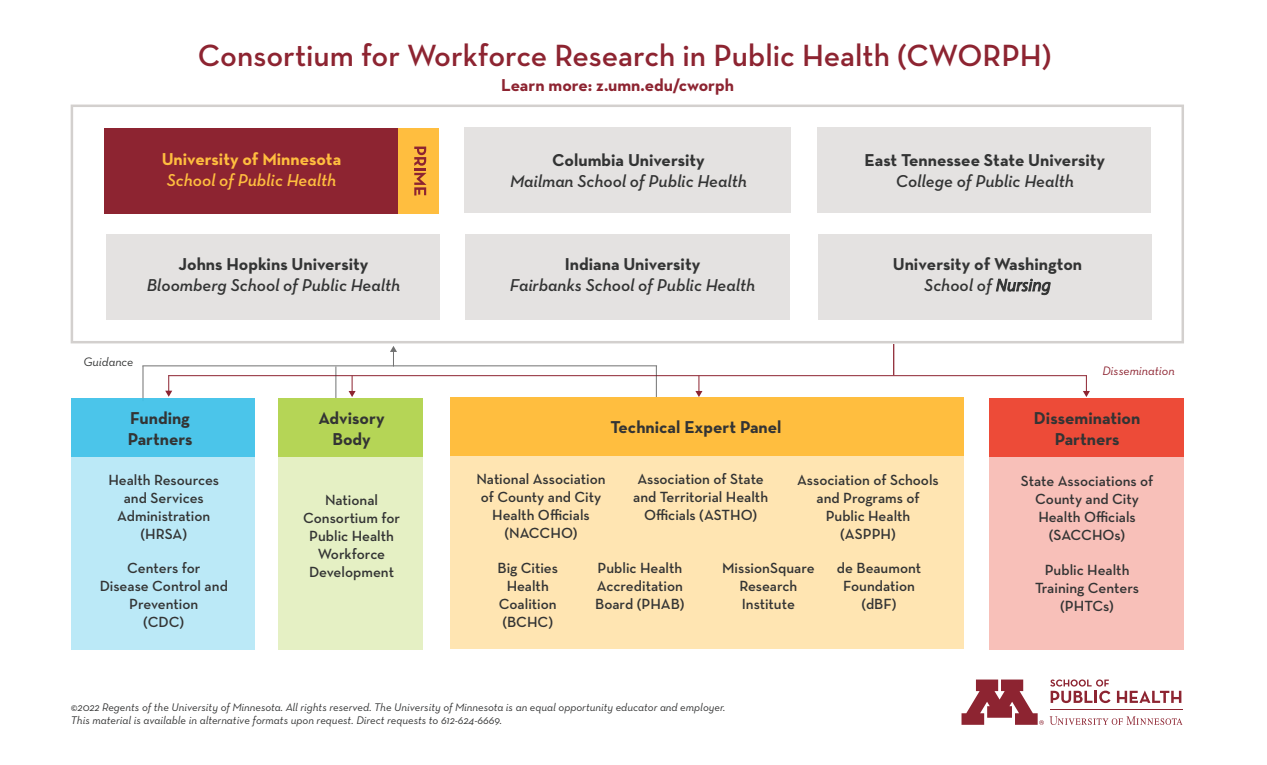
<style>
.page{position:relative;width:1267px;height:765px;background:#fff}
.page>*{position:absolute;margin:0;border:0;box-sizing:border-box;transform-origin:0 0}
.t1{font:600 31.25px "Neutraface Text";color:#8d2431}
.t2{font:700 17.5px/21px "Neutraface Text";color:#333434;text-align:center}
.t3{font:italic 600 17.5px "Neutraface Text";color:#333434}
.t4{font:700 17.5px "Neutraface Text";color:#8d2431}
.t5{font:700 17.5px "Neutraface Text";color:#ffbe3f}
.t6{font:italic 600 17.5px "Neutraface Text";color:#ffbe3f}
.t7{font:600 15px/18px "Neutraface Text";color:#333434;text-align:center}
.t8{font:italic 12.5px "Neutraface Text";color:#8d2431}
.t9{font:italic 12.5px "Neutraface Text";color:#333434}
.t10{font:italic 11.25px/13.5px "Neutraface Text";color:#333434}
.s1{font-weight:600;font-style:italic}
.s2{font-family:"Myriad Pro";font-weight:400;font-style:italic}
</style>
<div class="page">
<div style="left:71px;top:105px;width:1112px;height:238px;border:2px solid #d3d0ce"></div>
<div style="left:104px;top:128px;width:314px;height:86px;background:#8d2431"></div>
<div style="left:398px;top:128px;width:41px;height:86px;background:#ffbe3f"></div>
<svg style="left:414px;top:147px;width:12px;height:49px"></svg>
<div style="left:106px;top:234px;width:333px;height:86px;background:#e4e2e1"></div>
<div style="left:465px;top:234px;width:324px;height:86px;background:#e4e2e1"></div>
<div style="left:817px;top:234px;width:334px;height:86px;background:#e4e2e1"></div>
<div style="left:817px;top:127px;width:334px;height:86px;background:#e4e2e1"></div>
<div style="left:464px;top:127px;width:327px;height:86px;background:#e4e2e1"></div>
<hr style="left:169px;top:375px;width:917px;height:1px;background:#8d2431">
<svg style="left:165px;top:375px;width:7px;height:22px"></svg>
<svg style="left:348px;top:376px;width:7px;height:21px"></svg>
<svg style="left:695px;top:376px;width:7px;height:21px"></svg>
<svg style="left:1082px;top:376px;width:7px;height:21px"></svg>
<hr style="left:893px;top:344px;width:1px;height:31px;background:#8d2431">
<hr style="left:142px;top:365px;width:515px;height:1px;background:#333434">
<hr style="left:142px;top:366px;width:1px;height:35px;background:#333434">
<hr style="left:655px;top:366px;width:1px;height:35px;background:#333434">
<hr style="left:335px;top:366px;width:1px;height:36px;background:#333434">
<svg style="left:390px;top:346px;width:7px;height:21px"></svg>
<svg style="left:961px;top:680px;width:82px;height:45px"></svg>
<hr style="left:1049px;top:709px;width:133px;height:1px;background:#8d2431">
<svg style="left:1049px;top:716px;width:133px;height:9px"></svg>
<svg style="left:1050px;top:679px;width:60px;height:24px"></svg>
<svg style="left:1116px;top:691px;width:65px;height:12px"></svg>
<div style="left:71px;top:399px;width:184px;height:251px;background:#bbe9f7"></div>
<div style="left:71px;top:399px;width:184px;height:58px;background:#4bc5ea"></div>
<div style="left:279px;top:399px;width:144px;height:251px;background:#e5f0c4"></div>
<div style="left:279px;top:399px;width:144px;height:58px;background:#b5d556"></div>
<div style="left:989px;top:399px;width:194px;height:251px;background:#f8c0b9"></div>
<div style="left:989px;top:399px;width:194px;height:58px;background:#ed4b38"></div>
<div style="left:450px;top:397px;width:513px;height:252px;background:#ffe5b2"></div>
<div style="left:450px;top:397px;width:513px;height:59px;background:#ffbe3f"></div>
<h1 class="t1" style="left:198px;top:36px;width:855px">Consortium for Workforce Research in Public Health (CWORPH)</h1>
<p class="t5" style="left:162px;top:148px;width:181px">University of Minnesota</p>
<p class="t6" style="left:167px;top:170px;width:171px">School of Public Health</p>
<p class="t2" style="left:179px;top:253px;width:191px">Johns Hopkins University</p>
<p class="t3" style="left:147px;top:274px;width:255px">Bloomberg School of Public Health</p>
<p class="t9" style="left:83px;top:354px;width:52px">Guidance</p>
<p class="t2" style="left:128px;top:407px;width:66px;text-align:left">Funding<br>Partners</p>
<p class="t7" style="left:108px;top:471px;width:112px">Health Resources and Services<br>Administration (HRSA)</p>
<p class="t7" style="left:100px;top:559px;width:130px">Centers for<br>Disease Control and<br>Prevention<br>(CDC)</p>
<p class="t2" style="left:318px;top:407px;width:68px">Advisory<br>Body</p>
<p class="t7" style="left:303px;top:491px;width:99px">National<br>Consortium for<br>Public Health<br>Workforce<br>Development</p>
<p class="t4" style="left:501px;top:73px;width:234px">Learn more: z.umn.edu/cworph</p>
<p class="t2" style="left:552px;top:150px;width:154px">Columbia University</p>
<p class="t3" style="left:510px;top:170px;width:238px">Mailman School of Public Health</p>
<p class="t2" style="left:565px;top:253px;width:137px">Indiana University</p>
<p class="t3" style="left:510px;top:274px;width:247px">Fairbanks School of Public Health</p>
<p class="t2" style="left:610px;top:416px;width:172px">Technical Expert Panel</p>
<p class="t2" style="left:864px;top:150px;width:242px">East Tennessee State University</p>
<p class="t3" style="left:895px;top:170px;width:180px">College of Public Health</p>
<p class="t2" style="left:892px;top:253px;width:191px">University of Washington<br><span class="s1">School of</span> <span class="s2">Nursing</span></p>
<p class="t8" style="left:1102px;top:362px;width:74px">Dissemination</p>
<p class="t2" style="left:1033px;top:408px;width:108px">Dissemination<br>Partners</p>
<p class="t7" style="left:476px;top:470px;width:131px">National Association of County and City<br>Health Officials (NACCHO)</p>
<p class="t7" style="left:633px;top:470px;width:136px">Association of State and Territorial Health<br>Officials (ASTHO)</p>
<p class="t7" style="left:797px;top:471px;width:143px">Association of Schools and Programs of<br>Public Health (ASPPH)</p>
<p class="t7" style="left:497px;top:559px;width:62px">Big Cities<br>Health<br>Coalition (BCHC)</p>
<p class="t7" style="left:595px;top:559px;width:91px;text-align:left">Public Health<br>Accreditation<br>Board (PHAB)</p>
<p class="t7" style="left:722px;top:559px;width:94px">MissionSquare<br>Research<br>Institute</p>
<p class="t7" style="left:836px;top:559px;width:86px">de Beaumont<br>Foundation (dBF)</p>
<p class="t7" style="left:1020px;top:472px;width:134px">State Associations of<br>County and City<br>Health Officials (SACCHOs)</p>
<p class="t7" style="left:1034px;top:560px;width:106px">Public Health<br>Training Centers (PHTCs)</p>
<p class="t10" style="left:71px;top:700px;width:656px">©2022 Regents of the University of Minnesota. All rights reserved. The University of Minnesota is an equal opportunity educator and employer.<br>This material is available in alternative formats upon request. Direct requests to 612-624-6669.</p>
</div>
